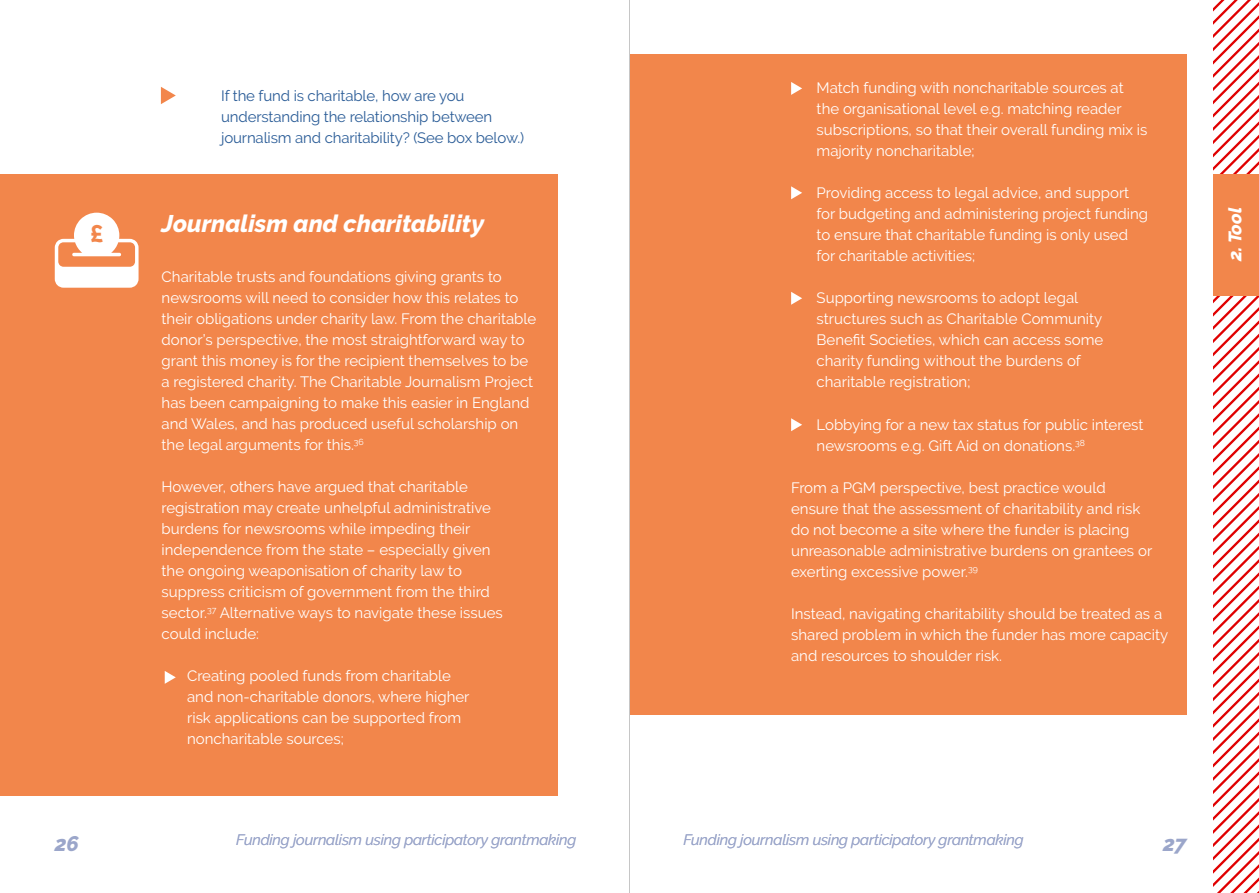
<style>
.page{position:relative;width:1259px;height:893px;background:#fff}
.page>*{position:absolute;margin:0;border:0;box-sizing:border-box;transform-origin:0 0}
.t1{font:italic 800 24px "Raleway";color:#fff}
.t2{font:800 24px "Raleway";color:#f2864b}
.t3{font:italic 800 21px "Raleway";color:#9ba6ca}
.t4{font:italic 800 18px "Raleway";color:#fff}
.t5{font:15px/21px "Raleway";color:#fff}
.t6{font:15px/21px "Raleway";letter-spacing:-.01em;color:#2a5c97}
.t7{font:italic 15px "Raleway";letter-spacing:-.01em;color:#9ba6ca}
</style>
<div class="page">
<svg style="left:1213px;top:0;width:46px;height:893px"></svg>
<div style="left:0;top:174px;width:557px;height:622px;background:#f2864b"></div>
<div style="left:629px;top:54px;width:557px;height:660px;background:#f2864b"></div>
<div style="left:1213px;top:174px;width:46px;height:121px;background:#f2864b"></div>
<hr style="left:629px;top:0;width:1px;height:893px;background:#c6c6c6">
<svg style="left:165px;top:671px;width:11px;height:13px"></svg>
<svg style="left:791px;top:82px;width:11px;height:13px"></svg>
<svg style="left:791px;top:186px;width:11px;height:13px"></svg>
<svg style="left:791px;top:292px;width:11px;height:13px"></svg>
<svg style="left:791px;top:418px;width:11px;height:13px"></svg>
<svg style="left:161px;top:87px;width:15px;height:17px"></svg>
<svg style="left:55px;top:213px;width:84px;height:75px"></svg>
<h1 class="t2" style="left:90px;top:220px;width:15px">£</h1>
<p class="t6" style="left:221px;top:85px;width:304px">If the fund is charitable, how are you understanding the relationship between journalism and charitability? (See box below.)</p>
<h1 class="t1" style="left:162px;top:210px;width:324px">Journalism and charitability</h1>
<p class="t5" style="left:162px;top:266px;width:376px">Charitable trusts and foundations giving grants to newsrooms will need to consider how this relates to their obligations under charity law. From the charitable donor’s perspective, the most straightforward way to grant this money is for the recipient themselves to be a registered charity. The Charitable Journalism Project has been campaigning to make this easier in England and Wales, and has produced useful scholarship on the legal arguments for this.<sup>36</sup></p>
<p class="t5" style="left:162px;top:476px;width:343px">However, others have argued that charitable registration may create unhelpful administrative burdens for newsrooms while impeding their independence from the state – especially given the ongoing weaponisation of charity law to suppress criticism of government from the third sector.<sup>37</sup> Alternative ways to navigate these issues could include:</p>
<p class="t5" style="left:187px;top:665px;width:284px">Creating pooled funds from charitable and non-charitable donors, where higher risk applications can be supported from noncharitable sources;</p>
<p class="t5" style="left:816px;top:77px;width:332px">Match funding with noncharitable sources at the organisational level e.g. matching reader subscriptions, so that their overall funding mix is majority noncharitable;</p>
<p class="t5" style="left:816px;top:182px;width:333px">Providing access to legal advice, and support for budgeting and administering project funding to ensure that charitable funding is only used for charitable activities;</p>
<p class="t5" style="left:816px;top:287px;width:288px">Supporting newsrooms to adopt legal structures such as Charitable Community Benefit Societies, which can access some charity funding without the burdens of charitable registration;</p>
<p class="t5" style="left:816px;top:414px;width:328px">Lobbying for a new tax status for public interest newsrooms e.g. Gift Aid on donations.<sup>38</sup></p>
<p class="t5" style="left:791px;top:477px;width:363px">From a PGM perspective, best practice would ensure that the assessment of charitability and risk do not become a site where the funder is placing unreasonable administrative burdens on grantees or exerting excessive power.<sup>39</sup></p>
<p class="t5" style="left:791px;top:603px;width:378px">Instead, navigating charitability should be treated as a shared problem in which the funder has more capacity and resources to shoulder risk.</p>
<p class="t7" style="left:236px;top:831px;width:341px">Funding journalism using participatory grantmaking</p>
<p class="t7" style="left:683px;top:831px;width:341px">Funding journalism using participatory grantmaking</p>
<h2 class="t3" style="left:55px;top:831px;width:26px">26</h2>
<h2 class="t3" style="left:1163px;top:831px;width:25px">27</h2>
<p class="t4" style="left:1224px;top:261px;width:55px;rotate:-90deg">2. Tool</p>
</div>
